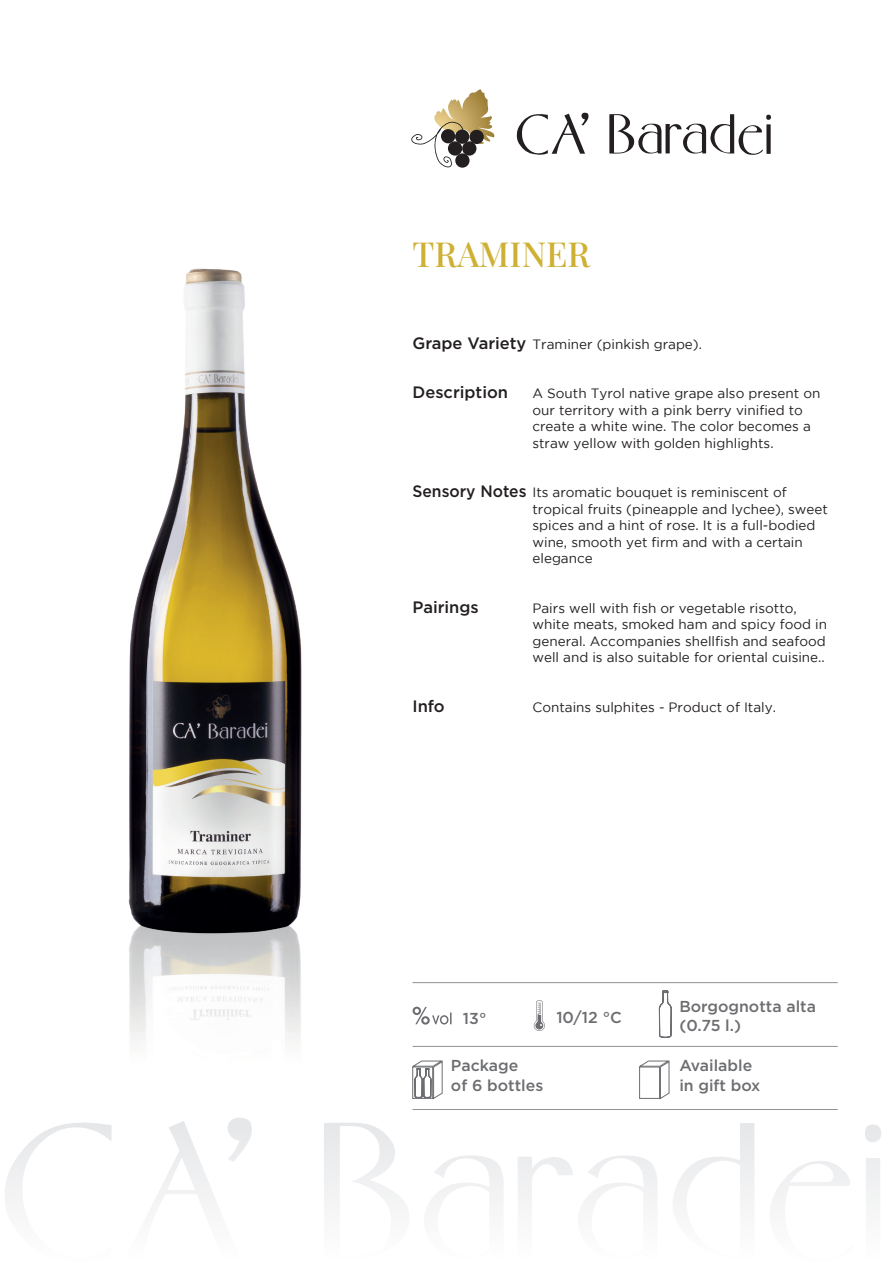
<style>
.page{position:relative;width:893px;height:1263px;background:#fff}
.page>*{position:absolute;margin:0;border:0;box-sizing:border-box;transform-origin:0 0}
.t1{font:34.5px "Playfair Display";color:#ceb033}
.t2{font:500 16.5px "Gotham Pro";color:#231f20}
.t3{font:500 15.9px/19.8px "Gotham Pro";color:#6c6d70}
.t4{font:13.5px/16.5px "Gotham";color:#231f20}
.s1{font-family:"Gotham Pro";font-weight:500;font-size:16.5px}
</style>
<div class="page">
<svg style="left:5px;top:1122px;width:107px;height:85px"></svg>
<svg style="left:152px;top:1118px;width:100px;height:89px"></svg>
<svg style="left:324px;top:1123px;width:83px;height:84px"></svg>
<svg style="left:518px;top:1155px;width:139px;height:52px"></svg>
<svg style="left:673px;top:1123px;width:81px;height:84px"></svg>
<svg style="left:771px;top:1161px;width:79px;height:46px"></svg>
<svg style="left:865px;top:1124px;width:16px;height:83px"></svg>
<svg style="left:428px;top:1155px;width:75px;height:52px"></svg>
<svg style="left:411px;top:89px;width:84px;height:79px"></svg>
<svg style="left:517px;top:113px;width:72px;height:42px"></svg>
<svg style="left:609px;top:114px;width:162px;height:41px"></svg>
<hr style="left:413px;top:982px;width:425px;height:1px;background:#949196">
<hr style="left:413px;top:1046px;width:425px;height:1px;background:#949196">
<hr style="left:413px;top:1109px;width:425px;height:1px;background:#949196">
<svg style="left:534px;top:1000px;width:11px;height:31px"></svg>
<svg style="left:413px;top:1007px;width:39px;height:17px"></svg>
<img style="left:128px;top:268px;width:174px;height:775px">
<svg style="left:659px;top:990px;width:13px;height:48px"></svg>
<svg style="left:412px;top:1060px;width:31px;height:39px"></svg>
<svg style="left:638px;top:1060px;width:32px;height:39px"></svg>
<h1 class="t1" style="left:413px;top:227px;width:179px">TRAMINER</h1>
<p class="t4" style="left:412px;top:335px;width:291px"><span class="s1">Grape Variety</span> Traminer (pinkish grape).</p>
<p class="t2" style="left:412px;top:383px;width:97px">Description</p>
<p class="t4" style="left:532px;top:385px;width:289px">A South Tyrol native grape also present on our territory with a pink berry vinified to create a white wine. The color becomes a straw yellow with golden highlights.</p>
<p class="t4" style="left:532px;top:484px;width:297px;text-indent:-120px"><span class="s1">Sensory Notes</span> Its aromatic bouquet is reminiscent of tropical fruits (pineapple and lychee), sweet spices and a hint of rose. It is a full-bodied wine, smooth yet firm and with a certain elegance</p>
<p class="t2" style="left:412px;top:597px;width:68px">Pairings</p>
<p class="t4" style="left:532px;top:599px;width:296px">Pairs well with fish or vegetable risotto, white meats, smoked ham and spicy food in general. Accompanies shellfish and seafood well and is also suitable for oriental cuisine..</p>
<p class="t2" style="left:412px;top:696px;width:34px">Info</p>
<p class="t4" style="left:532px;top:698px;width:245px">Contains sulphites - Product of Italy.</p>
<p class="t3" style="left:463px;top:1008px;width:25px">13°</p>
<p class="t3" style="left:556px;top:1007px;width:67px">10/12 °C</p>
<p class="t3" style="left:679px;top:996px;width:138px">Borgognotta alta (0.75 l.)</p>
<p class="t3" style="left:451px;top:1055px;width:94px">Package<br>of 6 bottles</p>
<p class="t3" style="left:679px;top:1055px;width:83px">Available in gift box</p>
</div>
